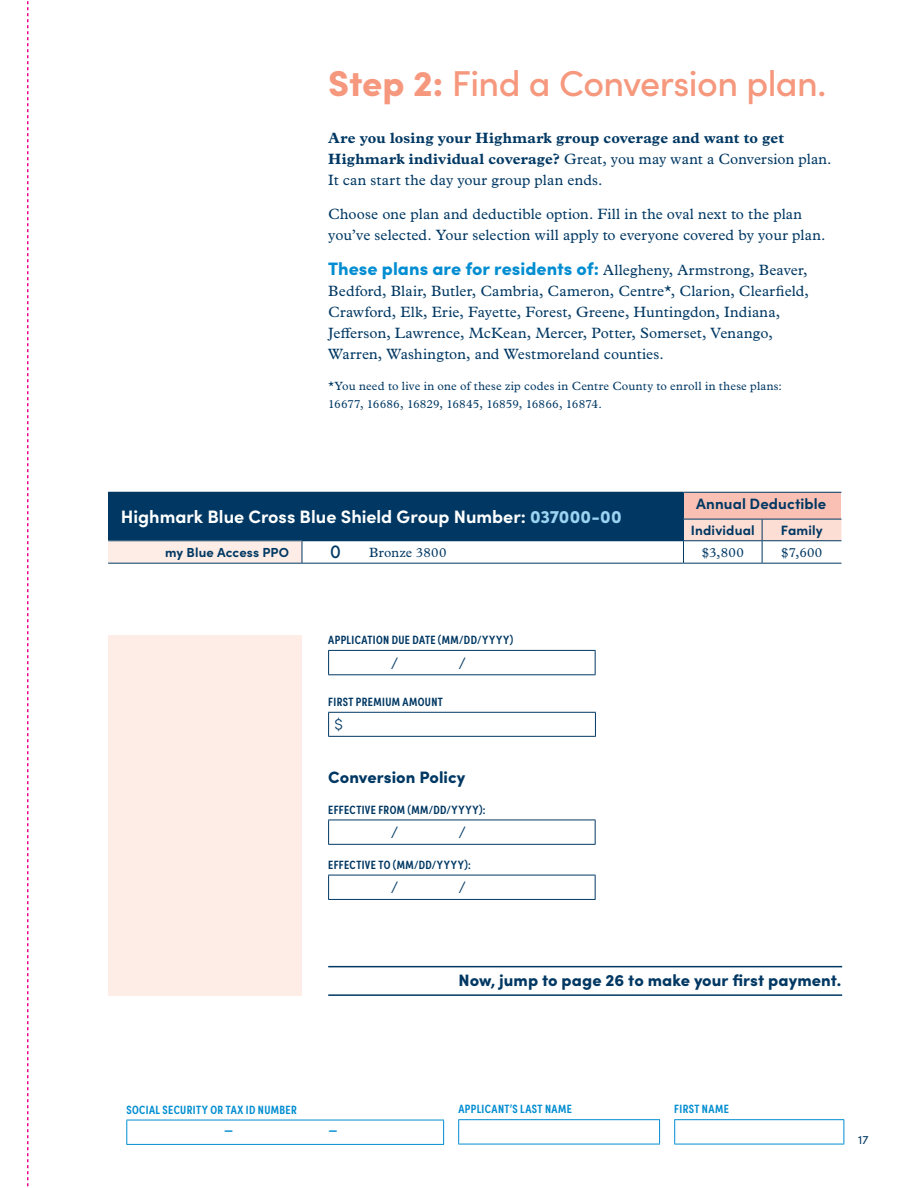
<style>
.page{position:relative;width:918px;height:1188px;background:#fff}
.page>*{position:absolute;margin:0;border:0;box-sizing:border-box;transform-origin:0 0}
.t1{font:500 36px "Sofia Pro";letter-spacing:-.015em;color:#f6987d}
.main_body_copy{font:900 18px "Sofia Pro";color:#008dd1}
.t2{font:700 18px "Sofia Pro";color:#fff}
.form_item{font:500 18px "Sofia Pro Condensed";color:#003863}
.t3{font:900 16.5px "Sofia Pro";letter-spacing:.005em;color:#003863}
.t4{font:300 16.5px "Sofia Pro";color:#003863}
.t5{font:500 16.5px "Sofia Pro";color:#008dd1}
.main_body_copy-2{font:15px/21px "Plantin MT Pro";letter-spacing:.01em;color:#003863}
.main_body_copy-3{font:700 15px/21px "Plantin MT Pro";letter-spacing:.01em;color:#003863}
.t6{font:700 15px "Sofia Pro";letter-spacing:.005em;color:#003863}
.t7{font:700 13.5px "Sofia Pro";letter-spacing:.01em;color:#003863}
.centered_premiums{font:13.5px "Plantin MT Pro";letter-spacing:.025em;color:#003863}
.product_chart_body{font:13.5px "Plantin MT Pro";letter-spacing:.02em;color:#003863}
.t8{font:700 13.2px "Sofia Pro";letter-spacing:.01em;color:#003863}
.main_body_copy-4{font:12px/18px "Plantin MT Pro";letter-spacing:.015em;color:#003863}
.form_item-2{font:600 12px "Sofia Pro Condensed";letter-spacing:.03em;color:#003863}
.form_item-3{font:600 12px "Sofia Pro Condensed";letter-spacing:.035em;color:#008dd1}
.t9{font:12px "Sofia Pro";color:#003863}
.s1{font-weight:900}
.s2{font-weight:400}
.s3{font-family:"Plantin MT Pro";font-weight:400;font-size:15px;color:#003863}
.s4{font-weight:900;color:#9bd3f2}
</style>
<div class="page">
<div style="left:108px;top:492px;width:575px;height:49px;background:#003863"></div>
<div style="left:108px;top:541px;width:194px;height:22px;background:#fdede6"></div>
<hr style="left:302px;top:563px;width:47px;height:1px;background:#003863">
<hr style="left:683px;top:563px;width:79px;height:1px;background:#003863">
<hr style="left:762px;top:563px;width:79px;height:1px;background:#003863">
<hr style="left:108px;top:563px;width:194px;height:1px;background:#003863">
<hr style="left:683px;top:492px;width:79px;height:1px;background:#003863">
<hr style="left:762px;top:492px;width:79px;height:1px;background:#003863">
<svg style="left:302px;top:541px;width:1px;height:22px"></svg>
<svg style="left:683px;top:493px;width:158px;height:70px"></svg>
<hr style="left:349px;top:563px;width:334px;height:1px;background:#003863">
<hr style="left:328px;top:966px;width:514px;height:1px;background:#003863">
<hr style="left:328px;top:994px;width:514px;height:2px;background:#003863">
<hr style="left:328px;top:650px;width:268px;height:1px;background:#003863">
<svg style="left:328px;top:651px;width:1px;height:23px"></svg>
<svg style="left:595px;top:651px;width:1px;height:23px"></svg>
<hr style="left:328px;top:674px;width:268px;height:1px;background:#003863">
<hr style="left:328px;top:712px;width:268px;height:1px;background:#003863">
<svg style="left:328px;top:713px;width:1px;height:23px"></svg>
<svg style="left:595px;top:713px;width:1px;height:23px"></svg>
<hr style="left:328px;top:736px;width:268px;height:1px;background:#003863">
<hr style="left:328px;top:820px;width:268px;height:1px;background:#003863">
<svg style="left:328px;top:820px;width:1px;height:24px"></svg>
<svg style="left:595px;top:820px;width:1px;height:24px"></svg>
<hr style="left:328px;top:844px;width:268px;height:1px;background:#003863">
<hr style="left:328px;top:875px;width:268px;height:1px;background:#003863">
<svg style="left:328px;top:875px;width:1px;height:24px"></svg>
<svg style="left:595px;top:875px;width:1px;height:24px"></svg>
<hr style="left:328px;top:899px;width:268px;height:1px;background:#003863">
<div style="left:108px;top:635px;width:193px;height:361px;background:#fdede6"></div>
<hr style="left:126px;top:1120px;width:318px;height:1px;background:#008dd1">
<svg style="left:126px;top:1120px;width:1px;height:24px"></svg>
<svg style="left:443px;top:1120px;width:1px;height:24px"></svg>
<hr style="left:126px;top:1144px;width:318px;height:1px;background:#008dd1">
<hr style="left:458px;top:1119px;width:202px;height:1px;background:#008dd1">
<svg style="left:458px;top:1120px;width:1px;height:24px"></svg>
<svg style="left:659px;top:1120px;width:1px;height:24px"></svg>
<hr style="left:458px;top:1144px;width:202px;height:1px;background:#008dd1">
<hr style="left:674px;top:1119px;width:170px;height:1px;background:#008dd1">
<svg style="left:674px;top:1120px;width:1px;height:24px"></svg>
<svg style="left:844px;top:1120px;width:1px;height:24px"></svg>
<hr style="left:674px;top:1144px;width:170px;height:1px;background:#008dd1">
<svg style="left:27px;top:1px;width:1px;height:1186px"></svg>
<p class="t1" style="left:328px;top:56px;width:500px"><span class="s1">Step 2:</span> Find a Conversion plan.</p>
<p class="main_body_copy-3" style="left:328px;top:127px;width:505px">Are you losing your Highmark group coverage and want to get<br>Highmark individual coverage? <span class="s2">Great, you may want a Conversion plan.<br>It can start the day your group plan ends.</span></p>
<p class="main_body_copy-2" style="left:328px;top:204px;width:499px">Choose one plan and deductible option. Fill in the oval next to the plan you’ve selected. Your selection will apply to everyone covered by your plan.</p>
<p class="main_body_copy" style="left:328px;top:254px;width:481px">These plans are for residents of: <span class="s3">Allegheny, Armstrong, Beaver,</span></p>
<p class="main_body_copy-2" style="left:328px;top:280px;width:482px">Bedford, Blair, Butler, Cambria, Cameron, Centre*, Clarion, Clearfield, Crawford, Elk, Erie, Fayette, Forest, Greene, Huntingdon, Indiana, Jefferson, Lawrence, McKean, Mercer, Potter, Somerset, Venango, Warren, Washington, and Westmoreland counties.</p>
<p class="main_body_copy-4" style="left:328px;top:377px;width:455px">*You need to live in one of these zip codes in Centre County to enroll in these plans:<br>16677, 16686, 16829, 16845, 16859, 16866, 16874.</p>
<p class="t2" style="left:121px;top:503px;width:502px">Highmark Blue Cross Blue Shield Group Number: <span class="s4">037000-00</span></p>
<p class="t6" style="left:696px;top:492px;width:132px">Annual Deductible</p>
<p class="t7" style="left:691px;top:520px;width:65px">Individual</p>
<p class="t7" style="left:781px;top:520px;width:43px">Family</p>
<p class="t8" style="left:165px;top:542px;width:125px">my Blue Access PPO</p>
<p class="form_item" style="left:331px;top:539px;width:12px">O</p>
<p class="product_chart_body" style="left:369px;top:544px;width:79px">Bronze 3800</p>
<p class="centered_premiums" style="left:702px;top:544px;width:44px">$3,800</p>
<p class="centered_premiums" style="left:781px;top:544px;width:43px">$7,600</p>
<p class="form_item-2" style="left:328px;top:631px;width:187px">APPLICATION DUE DATE (MM/DD/YYYY)</p>
<p class="t4" style="left:391px;top:651px;width:9px">/</p>
<p class="t4" style="left:458px;top:651px;width:9px">/</p>
<p class="form_item-2" style="left:328px;top:693px;width:116px">FIRST PREMIUM AMOUNT</p>
<p class="t4" style="left:335px;top:713px;width:10px">$</p>
<p class="t3" style="left:328px;top:764px;width:139px">Conversion Policy</p>
<p class="form_item-2" style="left:328px;top:800px;width:159px">EFFECTIVE FROM (MM/DD/YYYY):</p>
<p class="t4" style="left:391px;top:821px;width:9px">/</p>
<p class="t4" style="left:458px;top:821px;width:9px">/</p>
<p class="form_item-2" style="left:328px;top:855px;width:144px">EFFECTIVE TO (MM/DD/YYYY):</p>
<p class="t4" style="left:391px;top:876px;width:9px">/</p>
<p class="t4" style="left:458px;top:876px;width:9px">/</p>
<p class="t3" style="left:458px;top:967px;width:384px">Now, jump to page 26 to make your first payment.</p>
<p class="form_item-3" style="left:126px;top:1100px;width:172px">SOCIAL SECURITY OR TAX ID NUMBER</p>
<p class="t5" style="left:224px;top:1117px;width:11px">–</p>
<p class="t5" style="left:328px;top:1117px;width:11px">–</p>
<p class="form_item-3" style="left:458px;top:1100px;width:115px">APPLICANT’S LAST NAME</p>
<p class="form_item-3" style="left:674px;top:1100px;width:56px">FIRST NAME</p>
<p class="t9" style="left:858px;top:1131px;width:12px">17</p>
</div>
